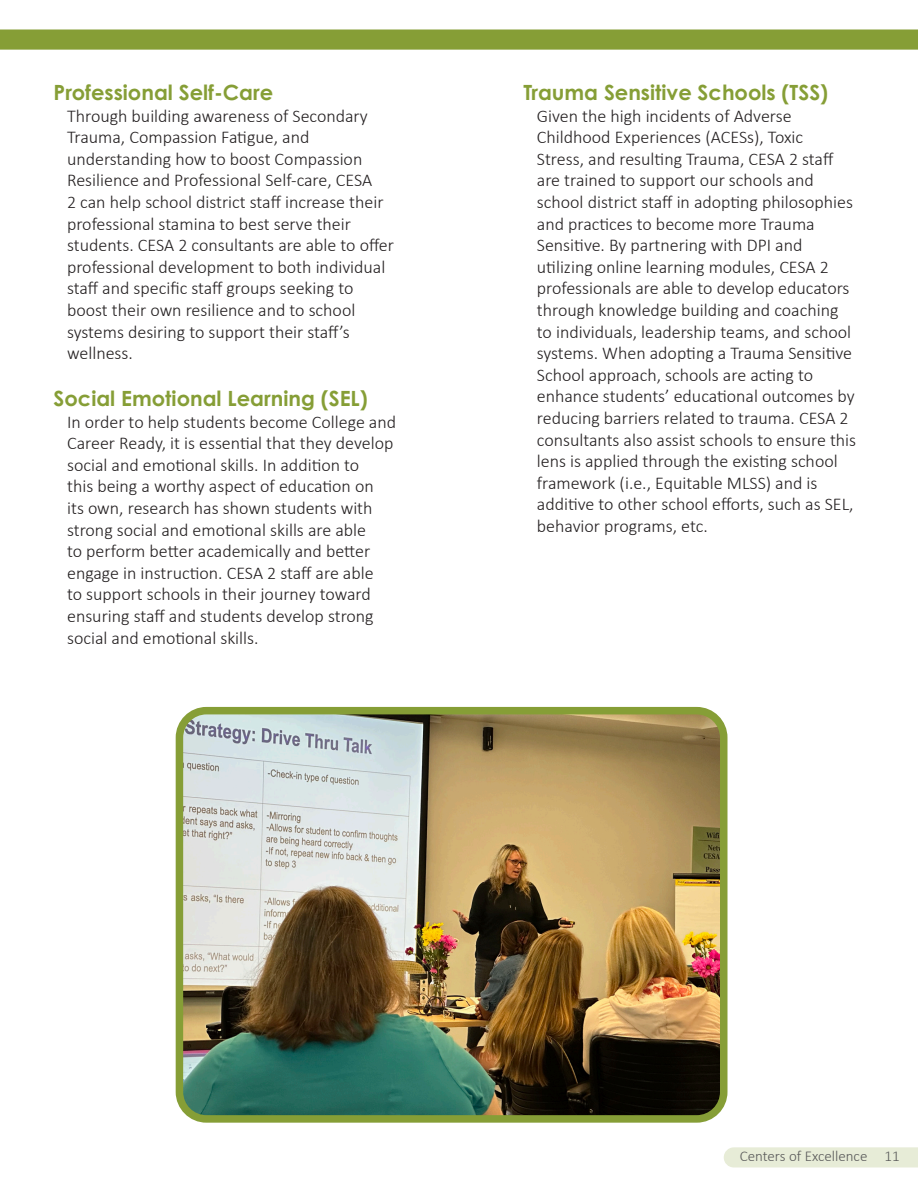
<style>
.page{position:relative;width:918px;height:1188px;background:#fff}
.page>*{position:absolute;margin:0;border:0;box-sizing:border-box;transform-origin:0 0}
.t1{font:700 21px "Century Gothic Pro";color:#869e36}
.t2{font:300 18px/21.6px "Calibri";color:#231f20}
.t3{font:300 15px "Calibri";color:#595959}
</style>
<div class="page">
<div style="left:724px;top:1147px;width:194px;height:20px;background:#e7ecd7"></div>
<div style="left:0;top:30px;width:918px;height:20px;background:#869e36"></div>
<img style="left:185px;top:716px;width:534px;height:398px">
<div style="left:176px;top:707px;width:552px;height:416px;border:8px solid #869e36;border-radius:27px"></div>
<p class="t1" style="left:54px;top:79px;width:221px">Professional Self-Care</p>
<p class="t2" style="left:67px;top:105px;width:328px">Through building awareness of Secondary Trauma, Compassion Fatigue, and understanding how to boost Compassion Resilience and Professional Self-care, CESA<br>2 can help school district staff increase their professional stamina to best serve their students. CESA 2 consultants are able to offer professional development to both individual staff and specific staff groups seeking to boost their own resilience and to school systems desiring to support their staff’s wellness.</p>
<p class="t1" style="left:54px;top:385px;width:316px">Social Emotional Learning (SEL)</p>
<p class="t2" style="left:67px;top:411px;width:331px">In order to help students become College and Career Ready, it is essential that they develop social and emotional skills. In addition to<br>this being a worthy aspect of education on<br>its own, research has shown students with strong social and emotional skills are able<br>to perform better academically and better engage in instruction. CESA 2 staff are able<br>to support schools in their journey toward ensuring staff and students develop strong social and emotional skills.</p>
<p class="t1" style="left:523px;top:79px;width:306px">Trauma Sensitive Schools (TSS)</p>
<p class="t2" style="left:537px;top:105px;width:321px">Given the high incidents of Adverse Childhood Experiences (ACESs), Toxic<br>Stress, and resulting Trauma, CESA 2 staff are trained to support our schools and school district staff in adopting philosophies and practices to become more Trauma Sensitive. By partnering with DPI and utilizing online learning modules, CESA 2 professionals are able to develop educators through knowledge building and coaching to individuals, leadership teams, and school systems. When adopting a Trauma Sensitive School approach, schools are acting to enhance students’ educational outcomes by reducing barriers related to trauma. CESA 2 consultants also assist schools to ensure this lens is applied through the existing school framework (i.e., Equitable MLSS) and is additive to other school efforts, such as SEL, behavior programs, etc.</p>
<p class="t3" style="left:740px;top:1147px;width:161px">Centers of Excellence 11</p>
</div>
